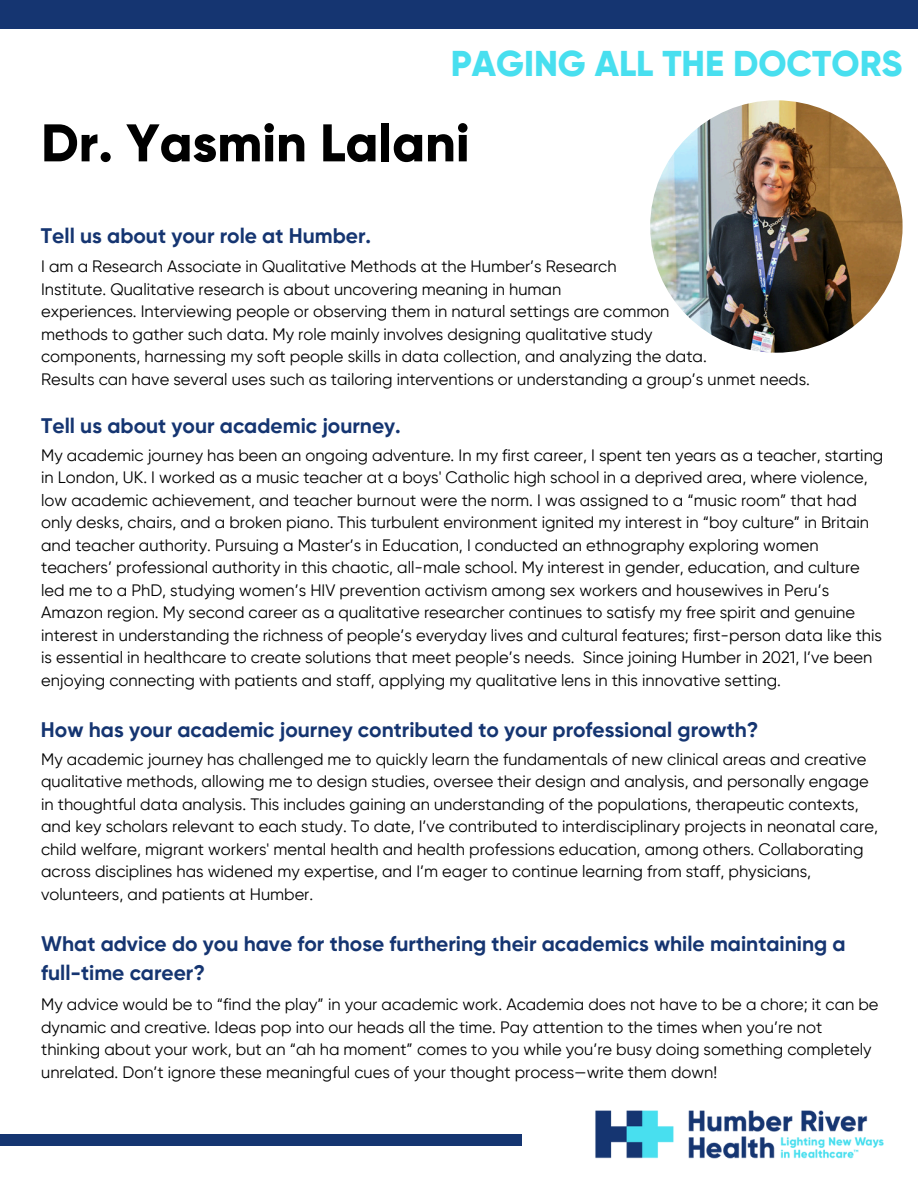
<style>
.page{position:relative;width:918px;height:1188px;background:#fff}
.page>*{position:absolute;margin:0;border:0;box-sizing:border-box;transform-origin:0 0}
.t1{font:800 52.8px "Gilroy";color:#000}
.t2{font:800 35.7px "Gilroy";color:#48dfef}
.t3{font:700 21px/29.2px "Gilroy";color:#153571}
.t4{font:16.5px/22.5px "Gilroy";color:#000}
</style>
<div class="page">
<div style="left:0;top:0;width:918px;height:29px;background:#153571"></div>
<img style="left:595px;top:1110px;width:289px;height:49px">
<img style="left:650px;top:100px;width:253px;height:253px;border-radius:50%">
<div style="left:0;top:1135px;width:522px;height:11px;background:#153571"></div>
<h1 class="t2" style="left:451px;top:49px;width:453px">PAGING ALL THE DOCTORS</h1>
<p class="t1" style="left:41px;top:121px;width:430px">Dr. Yasmin Lalani</p>
<h3 class="t3" style="left:41px;top:222px;width:332px">Tell us about your role at Humber.</h3>
<p class="t4" style="left:41px;top:257px;width:577px">I am a Research Associate in Qualitative Methods at the Humber’s Research</p>
<p class="t4" style="left:41px;top:279px;width:522px">Institute. Qualitative research is about uncovering meaning in human</p>
<p class="t4" style="left:41px;top:302px;width:630px">experiences. Interviewing people or observing them in natural settings are common</p>
<p class="t4" style="left:41px;top:324px;width:613px">methods to gather such data. My role mainly involves designing qualitative study</p>
<p class="t4" style="left:41px;top:347px;width:667px">components, harnessing my soft people skills in data collection, and analyzing the data.</p>
<p class="t4" style="left:41px;top:369px;width:770px">Results can have several uses such as tailoring interventions or understanding a group’s unmet needs.</p>
<h3 class="t3" style="left:41px;top:413px;width:361px">Tell us about your academic journey.</h3>
<p class="t4" style="left:41px;top:445px;width:844px">My academic journey has been an ongoing adventure. In my first career, I spent ten years as a teacher, starting in London, UK. I worked as a music teacher at a boys' Catholic high school in a deprived area, where violence, low academic achievement, and teacher burnout were the norm. I was assigned to a “music room” that had only desks, chairs, and a broken piano. This turbulent environment ignited my interest in “boy culture” in Britain and teacher authority. Pursuing a Master’s in Education, I conducted an ethnography exploring women teachers’ professional authority in this chaotic, all-male school. My interest in gender, education, and culture led me to a PhD, studying women’s HIV prevention activism among sex workers and housewives in Peru’s Amazon region. My second career as a qualitative researcher continues to satisfy my free spirit and genuine interest in understanding the richness of people’s everyday lives and cultural features; first-person data like this is essential in healthcare to create solutions that meet people’s needs. Since joining Humber in 2021, I’ve been enjoying connecting with patients and staff, applying my qualitative lens in this innovative setting.</p>
<h3 class="t3" style="left:41px;top:717px;width:719px">How has your academic journey contributed to your professional growth?</h3>
<p class="t4" style="left:41px;top:749px;width:838px">My academic journey has challenged me to quickly learn the fundamentals of new clinical areas and creative qualitative methods, allowing me to design studies, oversee their design and analysis, and personally engage in thoughtful data analysis. This includes gaining an understanding of the populations, therapeutic contexts, and key scholars relevant to each study. To date, I’ve contributed to interdisciplinary projects in neonatal care, child welfare, migrant workers' mental health and health professions education, among others. Collaborating across disciplines has widened my expertise, and I’m eager to continue learning from staff, physicians, volunteers, and patients at Humber.</p>
<h3 class="t3" style="left:41px;top:931px;width:806px">What advice do you have for those furthering their academics while maintaining a full-time career?</h3>
<p class="t4" style="left:41px;top:994px;width:839px">My advice would be to “find the play” in your academic work. Academia does not have to be a chore; it can be dynamic and creative. Ideas pop into our heads all the time. Pay attention to the times when you’re not thinking about your work, but an “ah ha moment” comes to you while you’re busy doing something completely unrelated. Don’t ignore these meaningful cues of your thought process—write them down!</p>
</div>
